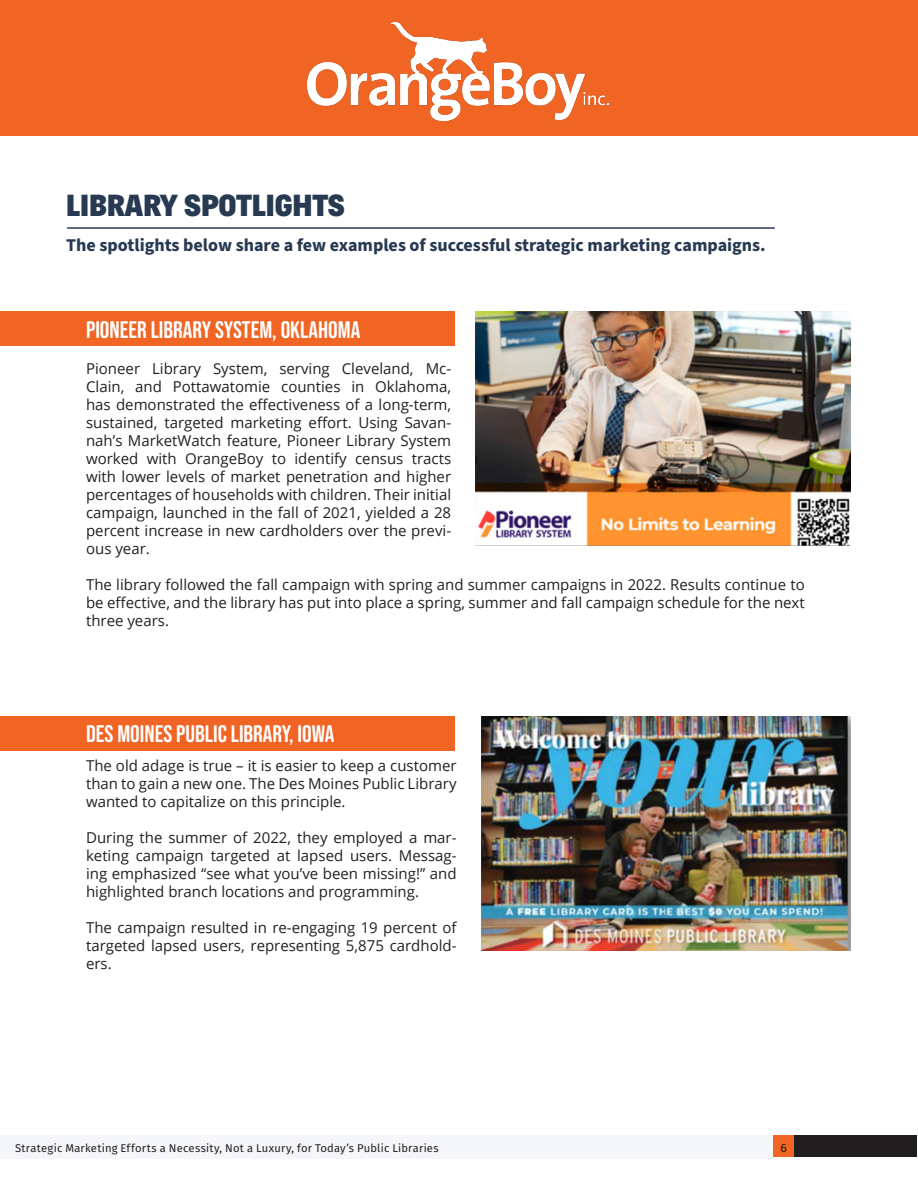
<style>
.page{position:relative;width:918px;height:1188px;background:#fff}
.page>*{position:absolute;margin:0;border:0;box-sizing:border-box;transform-origin:0 0}
.Header_2{font:900 30px "Fengardo Neue";color:#283a52}
.t1{font:24px "Bebas Neue Semi Rounded";color:#fff}
.Sub_Tittle_1{font:700 18px "Source Sans Pro";color:#283a52}
.t2{font:15px/18px "Open Sans";color:#231f20;text-align:justify}
.t3{font:12px "Fira Sans";color:#231f20}
.t4{font:11.25px "Fira Sans";letter-spacing:.02em;color:#231f20}
</style>
<div class="page">
<div style="left:773px;top:1136px;width:21px;height:21px;background:#f06424"></div>
<div style="left:0;top:1135px;width:773px;height:24px;background:#f5f6f9"></div>
<div style="left:794px;top:1136px;width:122px;height:21px;background:#201d1e"></div>
<div style="left:0;top:716px;width:455px;height:35px;background:#f06424"></div>
<img style="left:482px;top:716px;width:368px;height:234px">
<div style="left:0;top:311px;width:455px;height:35px;background:#f06424"></div>
<img style="left:475px;top:311px;width:375px;height:235px">
<hr style="left:67px;top:227px;width:708px;height:2px;background:#283a52">
<div style="left:0;top:0;width:918px;height:136px;background:#f06424"></div>
<img style="left:308px;top:23px;width:300px;height:97px">
<p class="Header_2" style="left:66px;top:189px;width:280px">LIBRARY SPOTLIGHTS</p>
<p class="Sub_Tittle_1" style="left:66px;top:233px;width:701px">The spotlights below share a few examples of successful strategic marketing campaigns.</p>
<p class="t1" style="left:86px;top:317px;width:276px">PIONEER LIBRARY SYSTEM, OKLAHOMA</p>
<p class="t2" style="left:86px;top:359px;width:367px">Pioneer Library System, serving Cleveland, Mc-Clain, and Pottawatomie counties in Oklahoma, has demonstrated the effectiveness of a long-term, sustained, targeted marketing effort. Using Savan&shy;nah’s MarketWatch feature, Pioneer Library System worked with OrangeBoy to identify census tracts with lower levels of market penetration and higher percentages of households with children. Their initial campaign, launched in the fall of 2021, yielded a 28 percent increase in new cardholders over the previ&shy;ous year.</p>
<p class="t2" style="left:86px;top:575px;width:720px">The library followed the fall campaign with spring and summer campaigns in 2022. Results continue to be effective, and the library has put into place a spring, summer and fall campaign schedule for the next three years.</p>
<p class="t1" style="left:86px;top:720px;width:250px">DES MOINES PUBLIC LIBRARY, IOWA</p>
<p class="t2" style="left:86px;top:757px;width:372px">The old adage is true – it is easier to keep a customer than to gain a new one. The Des Moines Public Library wanted to capitalize on this principle.</p>
<p class="t2" style="left:86px;top:829px;width:372px">During the summer of 2022, they employed a mar&shy;keting campaign targeted at lapsed users. Messag&shy;ing emphasized “see what you’ve been missing!” and highlighted branch locations and programming.</p>
<p class="t2" style="left:86px;top:919px;width:372px">The campaign resulted in re-engaging 19 percent of targeted lapsed users, representing 5,875 cardhold&shy;ers.</p>
<p class="t4" style="left:15px;top:1140px;width:425px">Strategic Marketing Efforts a Necessity, Not a Luxury, for Today’s Public Libraries</p>
<p class="t3" style="left:781px;top:1139px;width:8px">6</p>
</div>
